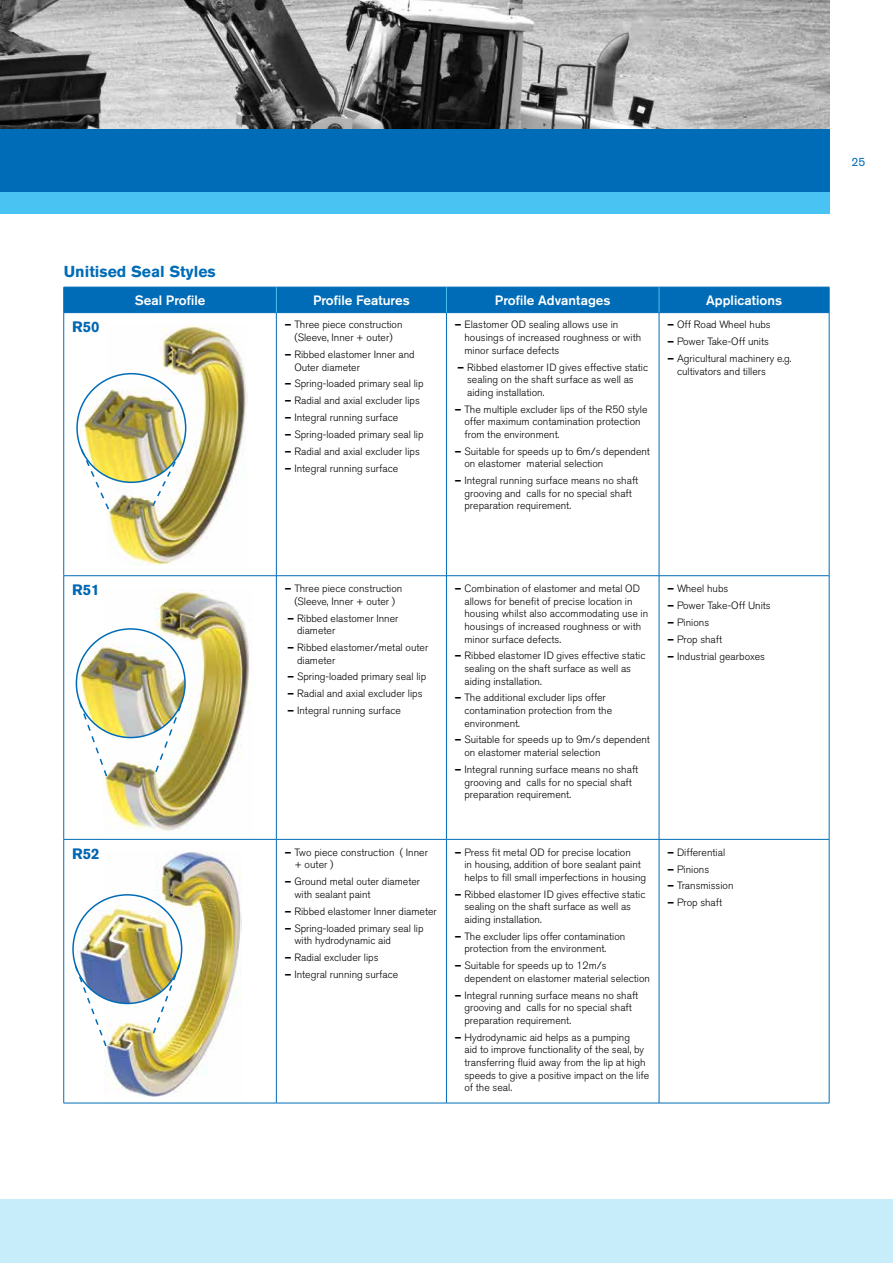
<style>
.page{position:relative;width:893px;height:1263px;background:#fff}
.page>*{position:absolute;margin:0;border:0;box-sizing:border-box;transform-origin:0 0}
.t1{font:700 15.75px "Akzidenz Grotesk BE";color:#006cb7}
.t2{font:700 15px "Akzidenz Grotesk BE";color:#0067b1}
.t3{font:500 13.5px "Akzidenz Grotesk BE";color:#fff}
.t4{font:12px "Akzidenz Grotesk BE";color:#006cb7}
.t5{font:300 10.5px/12.6px "Akzidenz Grotesk BE";color:#000}
.s1{font-weight:700}
</style>
<div class="page">
<img style="left:0;top:0;width:829px;height:129px">
<div style="left:0;top:129px;width:829px;height:63px;background:#006cb7"></div>
<div style="left:0;top:192px;width:829px;height:22px;background:#49c3f1"></div>
<div style="left:0;top:1199px;width:893px;height:64px;background:#c8edfa"></div>
<img style="left:104px;top:851px;width:138px;height:247px">
<img style="left:104px;top:589px;width:146px;height:242px">
<img style="left:108px;top:324px;width:139px;height:242px">
<img style="left:77px;top:629px;width:108px;height:108px">
<div style="left:76px;top:628px;width:110px;height:110px;border:2px solid #006cb7;border-radius:50%"></div>
<svg style="left:78px;top:700px;width:30px;height:78px"></svg>
<svg style="left:154px;top:703px;width:29px;height:71px"></svg>
<img style="left:79px;top:374px;width:107px;height:108px">
<div style="left:76px;top:373px;width:110px;height:110px;border:2px solid #006cb7;border-radius:50%"></div>
<svg style="left:80px;top:448px;width:30px;height:63px"></svg>
<svg style="left:151px;top:450px;width:31px;height:58px"></svg>
<img style="left:75px;top:895px;width:107px;height:108px">
<div style="left:72px;top:894px;width:110px;height:110px;border:2px solid #006cb7;border-radius:50%"></div>
<svg style="left:74px;top:964px;width:34px;height:84px"></svg>
<svg style="left:152px;top:962px;width:30px;height:73px"></svg>
<svg style="left:63px;top:287px;width:767px;height:26px;background:#016cb7"></svg>
<hr style="left:63px;top:313px;width:1px;height:262px;background:#006cb7">
<hr style="left:276px;top:313px;width:1px;height:262px;background:#006cb7">
<hr style="left:446px;top:313px;width:1px;height:262px;background:#006cb7">
<hr style="left:659px;top:313px;width:1px;height:262px;background:#006cb7">
<hr style="left:829px;top:313px;width:1px;height:262px;background:#006cb7">
<hr style="left:64px;top:575px;width:212px;height:1px;background:#006cb7">
<hr style="left:63px;top:576px;width:1px;height:263px;background:#006cb7">
<hr style="left:276px;top:575px;width:170px;height:1px;background:#006cb7">
<hr style="left:276px;top:576px;width:1px;height:263px;background:#006cb7">
<hr style="left:446px;top:575px;width:213px;height:1px;background:#006cb7">
<hr style="left:446px;top:576px;width:1px;height:263px;background:#006cb7">
<hr style="left:659px;top:575px;width:170px;height:1px;background:#006cb7">
<hr style="left:659px;top:576px;width:1px;height:263px;background:#006cb7">
<hr style="left:829px;top:576px;width:1px;height:263px;background:#006cb7">
<hr style="left:64px;top:839px;width:212px;height:1px;background:#006cb7">
<hr style="left:63px;top:839px;width:1px;height:264px;background:#006cb7">
<hr style="left:276px;top:839px;width:170px;height:1px;background:#006cb7">
<hr style="left:276px;top:839px;width:1px;height:264px;background:#006cb7">
<hr style="left:446px;top:839px;width:213px;height:1px;background:#006cb7">
<hr style="left:446px;top:839px;width:1px;height:264px;background:#006cb7">
<hr style="left:659px;top:839px;width:170px;height:1px;background:#006cb7">
<hr style="left:659px;top:839px;width:1px;height:264px;background:#006cb7">
<hr style="left:829px;top:839px;width:1px;height:264px;background:#006cb7">
<hr style="left:64px;top:1103px;width:212px;height:1px;background:#006cb7">
<hr style="left:276px;top:1103px;width:170px;height:1px;background:#006cb7">
<hr style="left:446px;top:1103px;width:213px;height:1px;background:#006cb7">
<hr style="left:659px;top:1103px;width:170px;height:1px;background:#006cb7">
<h1 class="t1" style="left:64px;top:262px;width:153px">Unitised Seal Styles</h1>
<p class="t3" style="left:135px;top:292px;width:72px">Seal Profile</p>
<p class="t3" style="left:313px;top:292px;width:98px">Profile Features</p>
<p class="t3" style="left:495px;top:292px;width:117px">Profile Advantages</p>
<p class="t3" style="left:706px;top:292px;width:77px">Applications</p>
<h2 class="t2" style="left:72px;top:318px;width:29px">R50</h2>
<p class="t5" style="left:285px;top:319px;width:119px;text-align:center"><span class="s1">–</span> Three piece construction (Sleeve, Inner + outer)</p>
<p class="t5" style="left:294px;top:348px;width:122px;text-indent:-9px"><span class="s1">–</span> Ribbed elastomer Inner and<br>Outer diameter</p>
<p class="t5" style="left:285px;top:378px;width:140px"><span class="s1">–</span> Spring-loaded primary seal lip</p>
<p class="t5" style="left:285px;top:394px;width:136px"><span class="s1">–</span> Radial and axial excluder lips</p>
<p class="t5" style="left:285px;top:411px;width:115px"><span class="s1">–</span> Integral running surface</p>
<p class="t5" style="left:285px;top:428px;width:140px"><span class="s1">–</span> Spring-loaded primary seal lip</p>
<p class="t5" style="left:285px;top:445px;width:136px"><span class="s1">–</span> Radial and axial excluder lips</p>
<p class="t5" style="left:285px;top:462px;width:115px"><span class="s1">–</span> Integral running surface</p>
<p class="t5" style="left:464px;top:319px;width:178px;text-indent:-9px"><span class="s1">–</span> Elastomer OD sealing allows use in housings of increased roughness or with minor surface defects</p>
<p class="t5" style="left:467px;top:361px;width:182px;text-indent:-9px"><span class="s1">–</span> Ribbed elastomer ID gives effective static sealing on the shaft surface as well as aiding installation.</p>
<p class="t5" style="left:464px;top:403px;width:185px;text-indent:-9px"><span class="s1">–</span> The multiple excluder lips of the R50 style offer maximum contamination protection from the environment.</p>
<p class="t5" style="left:464px;top:445px;width:187px;text-indent:-9px"><span class="s1">–</span> Suitable for speeds up to 6m/s dependent on elastomer material selection</p>
<p class="t5" style="left:464px;top:474px;width:175px;text-indent:-9px"><span class="s1">–</span> Integral running surface means no shaft grooving and calls for no special shaft preparation requirement.</p>
<p class="t5" style="left:668px;top:319px;width:105px"><span class="s1">–</span> Off Road Wheel hubs</p>
<p class="t5" style="left:668px;top:336px;width:103px"><span class="s1">–</span> Power Take-Off units</p>
<p class="t5" style="left:677px;top:352px;width:116px;text-indent:-9px"><span class="s1">–</span> Agricultural machinery e.g. cultivators and tillers</p>
<h2 class="t2" style="left:72px;top:581px;width:29px">R51</h2>
<p class="t5" style="left:285px;top:582px;width:119px;text-align:center"><span class="s1">–</span> Three piece construction (Sleeve, Inner + outer )</p>
<p class="t5" style="left:297px;top:612px;width:103px;text-indent:-9px"><span class="s1">–</span> Ribbed elastomer Inner diameter</p>
<p class="t5" style="left:297px;top:641px;width:133px;text-indent:-9px"><span class="s1">–</span> Ribbed elastomer/metal outer diameter</p>
<p class="t5" style="left:288px;top:671px;width:140px"><span class="s1">–</span> Spring-loaded primary seal lip</p>
<p class="t5" style="left:288px;top:688px;width:136px"><span class="s1">–</span> Radial and axial excluder lips</p>
<p class="t5" style="left:288px;top:704px;width:115px"><span class="s1">–</span> Integral running surface</p>
<p class="t5" style="left:464px;top:582px;width:185px;text-indent:-9px"><span class="s1">–</span> Combination of elastomer and metal OD allows for benefit of precise location in housing whilst also accommodating use in housings of increased roughness or with minor surface defects.</p>
<p class="t5" style="left:464px;top:650px;width:182px;text-indent:-9px"><span class="s1">–</span> Ribbed elastomer ID gives effective static sealing on the shaft surface as well as aiding installation.</p>
<p class="t5" style="left:464px;top:692px;width:149px;text-indent:-9px"><span class="s1">–</span> The additional excluder lips offer contamination protection from the environment.</p>
<p class="t5" style="left:464px;top:734px;width:187px;text-indent:-9px"><span class="s1">–</span> Suitable for speeds up to 9m/s dependent on elastomer material selection</p>
<p class="t5" style="left:464px;top:763px;width:175px;text-indent:-9px"><span class="s1">–</span> Integral running surface means no shaft grooving and calls for no special shaft preparation requirement.</p>
<p class="t5" style="left:668px;top:582px;width:62px"><span class="s1">–</span> Wheel hubs</p>
<p class="t5" style="left:668px;top:599px;width:105px"><span class="s1">–</span> Power Take-Off Units</p>
<p class="t5" style="left:668px;top:616px;width:43px"><span class="s1">–</span> Pinions</p>
<p class="t5" style="left:668px;top:633px;width:56px"><span class="s1">–</span> Prop shaft</p>
<p class="t5" style="left:668px;top:650px;width:99px"><span class="s1">–</span> Industrial gearboxes</p>
<h2 class="t2" style="left:72px;top:845px;width:29px">R52</h2>
<p class="t5" style="left:294px;top:846px;width:135px;text-indent:-9px"><span class="s1">–</span> Two piece construction ( Inner + outer )</p>
<p class="t5" style="left:294px;top:875px;width:127px;text-indent:-9px"><span class="s1">–</span> Ground metal outer diameter with sealant paint</p>
<p class="t5" style="left:285px;top:905px;width:153px"><span class="s1">–</span> Ribbed elastomer Inner diameter</p>
<p class="t5" style="left:294px;top:922px;width:131px;text-indent:-9px"><span class="s1">–</span> Spring-loaded primary seal lip with hydrodynamic aid</p>
<p class="t5" style="left:285px;top:951px;width:95px"><span class="s1">–</span> Radial excluder lips</p>
<p class="t5" style="left:285px;top:968px;width:115px"><span class="s1">–</span> Integral running surface</p>
<p class="t5" style="left:464px;top:846px;width:183px;text-indent:-9px"><span class="s1">–</span> Press fit metal OD for precise location<br>in housing, addition of bore sealant paint helps to fill small imperfections in housing</p>
<p class="t5" style="left:464px;top:888px;width:182px;text-indent:-9px"><span class="s1">–</span> Ribbed elastomer ID gives effective static sealing on the shaft surface as well as aiding installation.</p>
<p class="t5" style="left:464px;top:930px;width:162px;text-indent:-9px"><span class="s1">–</span> The excluder lips offer contamination protection from the environment.</p>
<p class="t5" style="left:464px;top:959px;width:187px;text-indent:-9px"><span class="s1">–</span> Suitable for speeds up to 12m/s dependent on elastomer material selection</p>
<p class="t5" style="left:464px;top:989px;width:175px;text-indent:-9px"><span class="s1">–</span> Integral running surface means no shaft grooving and calls for no special shaft preparation requirement.</p>
<p class="t5" style="left:464px;top:1031px;width:186px;text-indent:-9px"><span class="s1">–</span> Hydrodynamic aid helps as a pumping<br>aid to improve functionality of the seal, by transferring fluid away from the lip at high speeds to give a positive impact on the life of the seal.</p>
<p class="t5" style="left:668px;top:846px;width:59px"><span class="s1">–</span> Differential</p>
<p class="t5" style="left:668px;top:863px;width:43px"><span class="s1">–</span> Pinions</p>
<p class="t5" style="left:668px;top:880px;width:67px"><span class="s1">–</span> Transmission</p>
<p class="t5" style="left:668px;top:896px;width:56px"><span class="s1">–</span> Prop shaft</p>
<p class="t4" style="left:851px;top:155px;width:15px">25</p>
</div>
